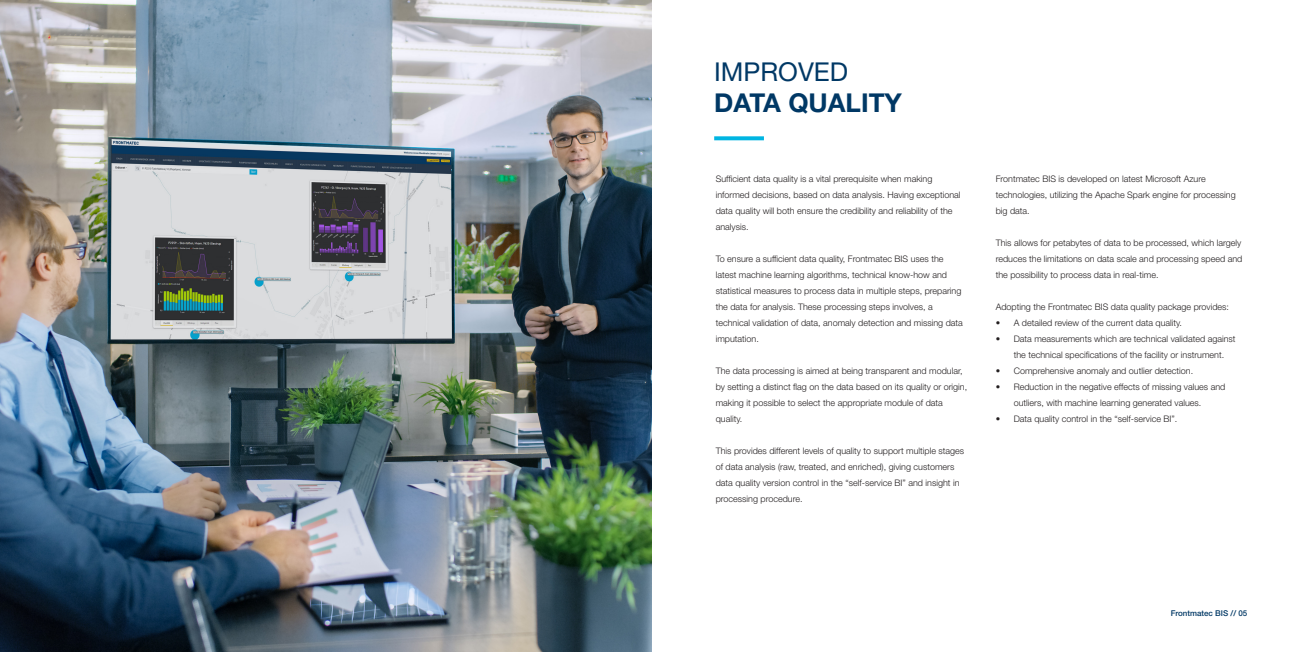
<style>
.page{position:relative;width:1304px;height:652px;background:#fff}
.page>*{position:absolute;margin:0;border:0;box-sizing:border-box;transform-origin:0 0}
.t1{font:700 26px/31.2px "Helvetica Neue LT Std";color:#003865}
.t2{font:300 9px/16px "Helvetica Neue LT Std";color:#231f20}
.t3{font:500 8px "Helvetica Neue LT Std";color:#003865}
.s1{font-weight:400}
</style>
<div class="page">
<svg style="left:714px;top:136px;width:50px;height:4px"></svg>
<img style="left:0;top:0;width:652px;height:652px">
<p class="t1" style="left:714px;top:55px;width:189px"><span class="s1">IMPROVED<br></span>DATA QUALITY</p>
<p class="t2" style="left:716px;top:171px;width:246px">Sufficient data quality is a vital prerequisite when making informed decisions, based on data analysis. Having exceptional data quality will both ensure the credibility and reliability of the analysis.</p>
<p class="t2" style="left:716px;top:251px;width:249px">To ensure a sufficient data quality, Frontmatec BIS uses the latest machine learning algorithms, technical know-how and statistical measures to process data in multiple steps, preparing the data for analysis. These processing steps involves, a technical validation of data, anomaly detection and missing data imputation.</p>
<p class="t2" style="left:716px;top:363px;width:253px">The data processing is aimed at being transparent and modular, by setting a distinct flag on the data based on its quality or origin, making it possible to select the appropriate module of data quality.</p>
<p class="t2" style="left:716px;top:443px;width:250px">This provides different levels of quality to support multiple stages of data analysis (raw, treated, and enriched), giving customers data quality version control in the “self-service BI” and insight in processing procedure.</p>
<p class="t2" style="left:996px;top:171px;width:242px">Frontmatec BIS is developed on latest Microsoft Azure technologies, utilizing the Apache Spark engine for processing big data.</p>
<p class="t2" style="left:996px;top:235px;width:248px;text-align:justify">This allows for petabytes of data to be processed, which largely reduces the limitations on data scale and processing speed and the possibility to process data in real-time.</p>
<p class="t2" style="left:996px;top:299px;width:235px">Adopting the Frontmatec BIS data quality package provides:</p>
<p class="t2" style="left:996px;top:315px;width:188px">• A detailed review of the current data quality.</p>
<p class="t2" style="left:1014px;top:331px;width:223px;text-indent:-18px">• Data measurements which are technical validated against the technical specifications of the facility or instrument.</p>
<p class="t2" style="left:996px;top:363px;width:199px">• Comprehensive anomaly and outlier detection.</p>
<p class="t2" style="left:1014px;top:379px;width:213px;text-indent:-18px">• Reduction in the negative effects of missing values and outliers, with machine learning generated values.</p>
<p class="t2" style="left:996px;top:411px;width:183px">• Data quality control in the “self-service BI”.</p>
<p class="t3" style="left:1171px;top:608px;width:78px">Frontmatec BIS // 05</p>
</div>
